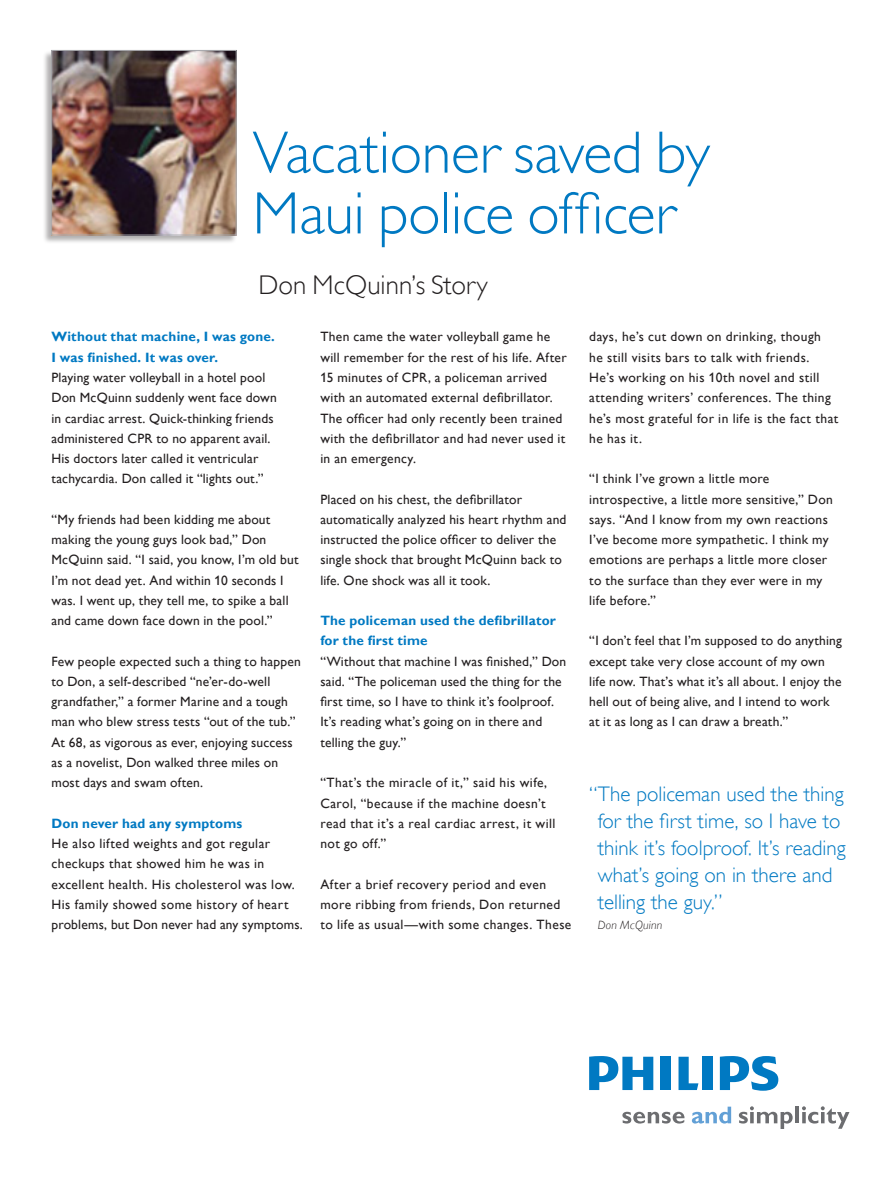
<style>
.page{position:relative;width:893px;height:1187px;background:#fff}
.page>*{position:absolute;margin:0;border:0;box-sizing:border-box;transform-origin:0 0}
._05_Headline_frontpa{font:60px/60.8px "Gill Sans Alt One WGL Light";letter-spacing:-.005em;color:#0079c2}
._06_Sub_headline_fro{font:27px "Gill Sans Alt One WGL Light";color:#231f20}
._31_Quotes{font:21px/27px "Gill Sans Alt One WGL Light";color:#0079c2}
._01_Body_Text{font:13.5px/20.2px "Gill Sans Alt One WGL";letter-spacing:.02em;color:#231f20}
._02_Body_text_headin{font:700 13.5px/20.2px "Gill Sans Alt One WGL";letter-spacing:.015em;color:#0079c2}
._31_Quote_caption{font:italic 12px "Gill Sans Alt One WGL Light";letter-spacing:.02em;color:#231f20}
</style>
<div class="page">
<div style="left:42px;top:50px;width:195px;height:194px;background:#231f20;opacity:.35"></div>
<img style="left:53px;top:52px;width:181px;height:181px">
<div style="left:51px;top:50px;width:185px;height:185px;border:1px solid #a8a9ad"></div>
<svg style="left:622px;top:1111px;width:63px;height:12px"></svg>
<svg style="left:739px;top:1106px;width:54px;height:22px"></svg>
<hr style="left:795px;top:1106px;width:4px;height:17px;background:#6c6d70">
<svg style="left:802px;top:1106px;width:47px;height:22px"></svg>
<svg style="left:692px;top:1106px;width:39px;height:17px"></svg>
<svg style="left:678px;top:1056px;width:20px;height:33px"></svg>
<div style="left:661px;top:1056px;width:10px;height:33px;background:#0079c2"></div>
<div style="left:702px;top:1056px;width:10px;height:33px;background:#0079c2"></div>
<svg style="left:720px;top:1056px;width:58px;height:34px"></svg>
<svg style="left:589px;top:1056px;width:64px;height:33px"></svg>
<p class="_05_Headline_frontpa" style="left:253px;top:122px;width:459px">Vacationer saved by<br>Maui police officer</p>
<p class="_06_Sub_headline_fro" style="left:259px;top:267px;width:231px">Don McQuinn’s Story</p>
<p class="_02_Body_text_headin" style="left:51px;top:326px;width:225px">Without that machine, I was gone.<br>I was finished. It was over.</p>
<p class="_01_Body_Text" style="left:51px;top:367px;width:227px">Playing water volleyball in a hotel pool Don McQuinn suddenly went face down in cardiac arrest. Quick-thinking friends administered CPR to no apparent avail.<br>His doctors later called it ventricular tachycardia. Don called it “lights out.”</p>
<p class="_01_Body_Text" style="left:51px;top:509px;width:249px">“My friends had been kidding me about making the young guys look bad,” Don McQuinn said. “I said, you know, I’m old but I’m not dead yet. And within 10 seconds I was. I went up, they tell me, to spike a ball and came down face down in the pool.”</p>
<p class="_01_Body_Text" style="left:51px;top:650px;width:251px">Few people expected such a thing to happen to Don, a self-described “ne’er-do-well grandfather,” a former Marine and a tough man who blew stress tests “out of the tub.” At 68, as vigorous as ever, enjoying success as a novelist, Don walked three miles on most days and swam often.</p>
<p class="_02_Body_text_headin" style="left:51px;top:812px;width:192px">Don never had any symptoms</p>
<p class="_01_Body_Text" style="left:51px;top:833px;width:253px">He also lifted weights and got regular checkups that showed him he was in excellent health. His cholesterol was low.<br>His family showed some history of heart problems, but Don never had any symptoms.</p>
<p class="_01_Body_Text" style="left:589px;top:326px;width:251px">days, he’s cut down on drinking, though<br>he still visits bars to talk with friends.<br>He’s working on his 10th novel and still attending writers’ conferences. The thing he’s most grateful for in life is the fact that he has it.</p>
<p class="_01_Body_Text" style="left:589px;top:468px;width:245px">“I think I’ve grown a little more introspective, a little more sensitive,” Don says. “And I know from my own reactions I’ve become more sympathetic. I think my emotions are perhaps a little more closer to the surface than they ever were in my life before.”</p>
<p class="_01_Body_Text" style="left:589px;top:630px;width:254px">“I don’t feel that I’m supposed to do anything except take very close account of my own life now. That’s what it’s all about. I enjoy the hell out of being alive, and I intend to work at it as long as I can draw a breath.”</p>
<p class="_01_Body_Text" style="left:320px;top:326px;width:248px">Then came the water volleyball game he will remember for the rest of his life. After 15 minutes of CPR, a policeman arrived with an automated external defibrillator.<br>The officer had only recently been trained with the defibrillator and had never used it in an emergency.</p>
<p class="_01_Body_Text" style="left:320px;top:488px;width:248px">Placed on his chest, the defibrillator automatically analyzed his heart rhythm and instructed the police officer to deliver the single shock that brought McQuinn back to life. One shock was all it took.</p>
<p class="_02_Body_text_headin" style="left:320px;top:610px;width:237px">The policeman used the defibrillator for the first time</p>
<p class="_01_Body_Text" style="left:320px;top:650px;width:247px">“Without that machine I was finished,” Don said. “The policeman used the thing for the first time, so I have to think it’s foolproof.<br>It’s reading what’s going on in there and telling the guy.”</p>
<p class="_01_Body_Text" style="left:320px;top:772px;width:236px">“That’s the miracle of it,” said his wife, Carol, “because if the machine doesn’t read that it’s a real cardiac arrest, it will not go off.”</p>
<p class="_01_Body_Text" style="left:320px;top:873px;width:253px">After a brief recovery period and even more ribbing from friends, Don returned to life as usual—with some changes. These</p>
<p class="_31_Quotes" style="left:598px;top:780px;width:250px;text-indent:-9px">“The policeman used the thing for the first time, so I have to think it’s foolproof. It’s reading what’s going on in there and telling the guy.”</p>
<p class="_31_Quote_caption" style="left:598px;top:916px;width:66px">Don McQuinn</p>
</div>
